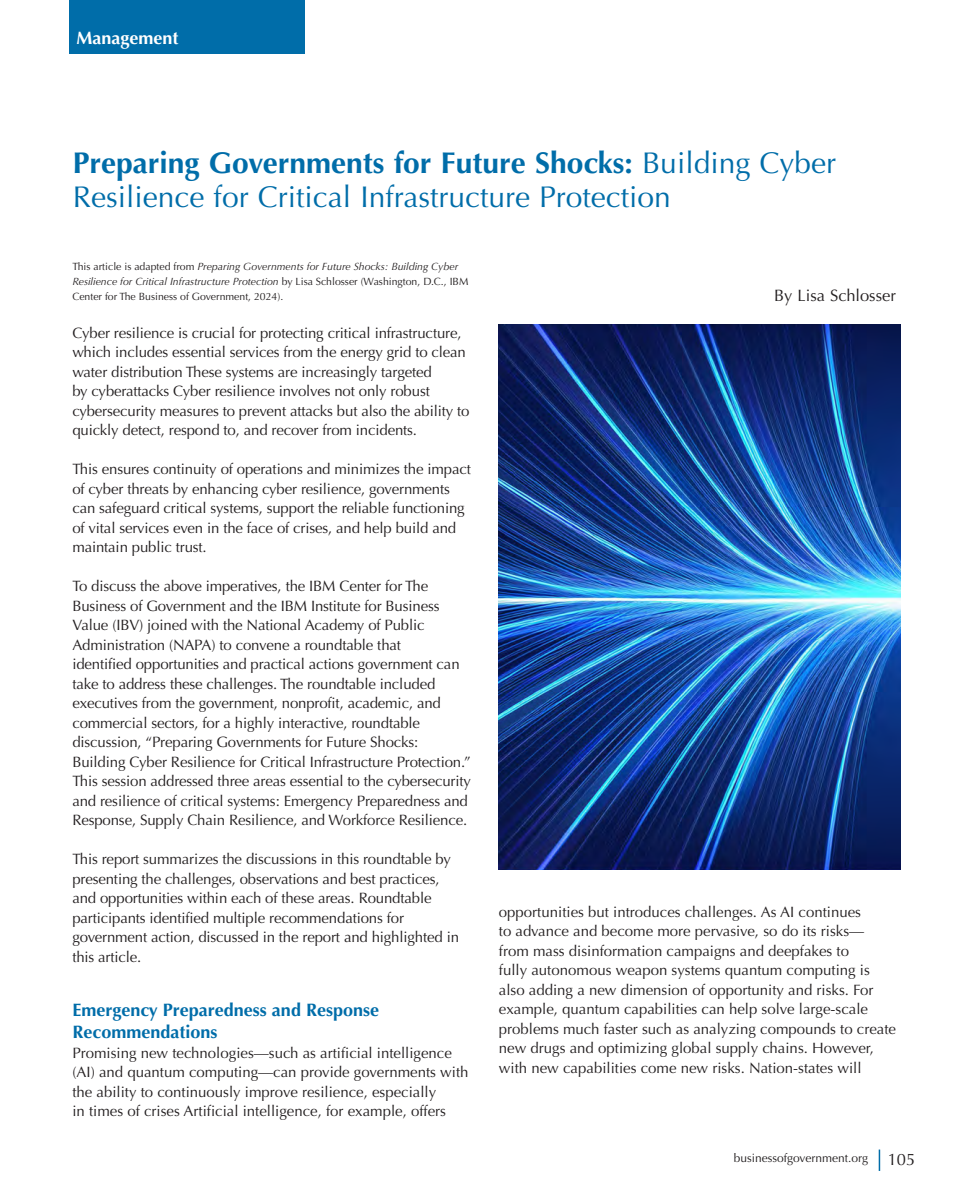
<style>
.page{position:relative;width:972px;height:1188px;background:#fff}
.page>*{position:absolute;margin:0;border:0;box-sizing:border-box;transform-origin:0 0}
.Story_Header{font:30px/34.5px "Optima";color:#006da9}
.Heading_2{font:700 18px/21.6px "Optima";color:#006da9}
.t1{font:700 18px "Optima";color:#fff}
.Report_Author{font:16.5px "Optima";color:#231f20}
.Body_Text{font:15px/19.5px "Optima";letter-spacing:-.01em;color:#231f20}
.t2{font:12px "Optima";color:#231f20}
.Abstract-author{font:10.5px/15px "Optima";color:#231f20}
.s1{font-weight:700}
.s2{font-style:italic}
.s3{font-size:16.5px}
</style>
<div class="page">
<svg style="left:879px;top:1150px;width:1px;height:21px"></svg>
<div style="left:69px;top:0;width:235px;height:54px;background:#006da9"></div>
<img style="left:499px;top:324px;width:401px;height:545px">
<p class="t1" style="left:76px;top:28px;width:104px">Management</p>
<p class="Story_Header" style="left:73px;top:146px;width:765px"><span class="s1">Preparing Governments for Future Shocks:</span> Building Cyber<br>Resilience for Critical Infrastructure Protection</p>
<p class="Abstract-author" style="left:72px;top:259px;width:398px">This article is adapted from <span class="s2">Preparing Governments for Future Shocks: Building Cyber<br>Resilience for Critical Infrastructure Protection</span> by Lisa Schlosser (Washington, D.C., IBM<br>Center for The Business of Government, 2024).</p>
<p class="Body_Text" style="left:72px;top:323px;width:399px">Cyber resilience is crucial for protecting critical infrastructure, which includes essential services from the energy grid to clean water distribution These systems are increasingly targeted<br>by cyberattacks Cyber resilience involves not only robust cybersecurity measures to prevent attacks but also the ability to quickly detect, respond to, and recover from incidents.</p>
<p class="Body_Text" style="left:72px;top:460px;width:400px">This ensures continuity of operations and minimizes the impact of cyber threats by enhancing cyber resilience, governments can safeguard critical systems, support the reliable functioning of vital services even in the face of crises, and help build and maintain public trust.</p>
<p class="Body_Text" style="left:72px;top:577px;width:400px">To discuss the above imperatives, the IBM Center for The Business of Government and the IBM Institute for Business Value (IBV) joined with the National Academy of Public Administration (NAPA) to convene a roundtable that<br>identified opportunities and practical actions government can take to address these challenges. The roundtable included executives from the government, nonprofit, academic, and commercial sectors, for a highly interactive, roundtable discussion, “Preparing Governments for Future Shocks:<br>Building Cyber Resilience for Critical Infrastructure Protection.” This session addressed three areas essential to the cybersecurity and resilience of critical systems: Emergency Preparedness and Response, Supply Chain Resilience, and Workforce Resilience.</p>
<p class="Body_Text" style="left:72px;top:850px;width:388px">This report summarizes the discussions in this roundtable by presenting the challenges, observations and best practices, and opportunities within each of these areas. Roundtable participants identified multiple recommendations for government action, discussed in the report and highlighted in this article.</p>
<p class="Heading_2" style="left:72px;top:1000px;width:308px">Emergency Preparedness and Response<br>Recommendations</p>
<p class="Body_Text" style="left:72px;top:1043px;width:398px">Promising new technologies—such as artificial intelligence (AI) and quantum computing—can provide governments with the ability to continuously improve resilience, especially<br>in times of crises Artificial intelligence, for example, offers</p>
<p class="Report_Author" style="left:774px;top:285px;width:123px">By Lisa Schlosser</p>
<p class="Body_Text" style="left:499px;top:902px;width:399px">opportunities but introduces challenges. As AI continues<br>to advance and become more pervasive, so do its risks— from mass disinformation campaigns and deepfakes to<br>fully autonomous weapon systems quantum computing is also adding a new dimension of opportunity and risks. For example, quantum capabilities can help solve large-scale problems much faster such as analyzing compounds to create new drugs and optimizing global supply chains. However, with new capabilities come new risks. Nation-states will</p>
<p class="t2" style="left:734px;top:1151px;width:183px">businessofgovernment.org <span class="s3">105</span></p>
</div>
